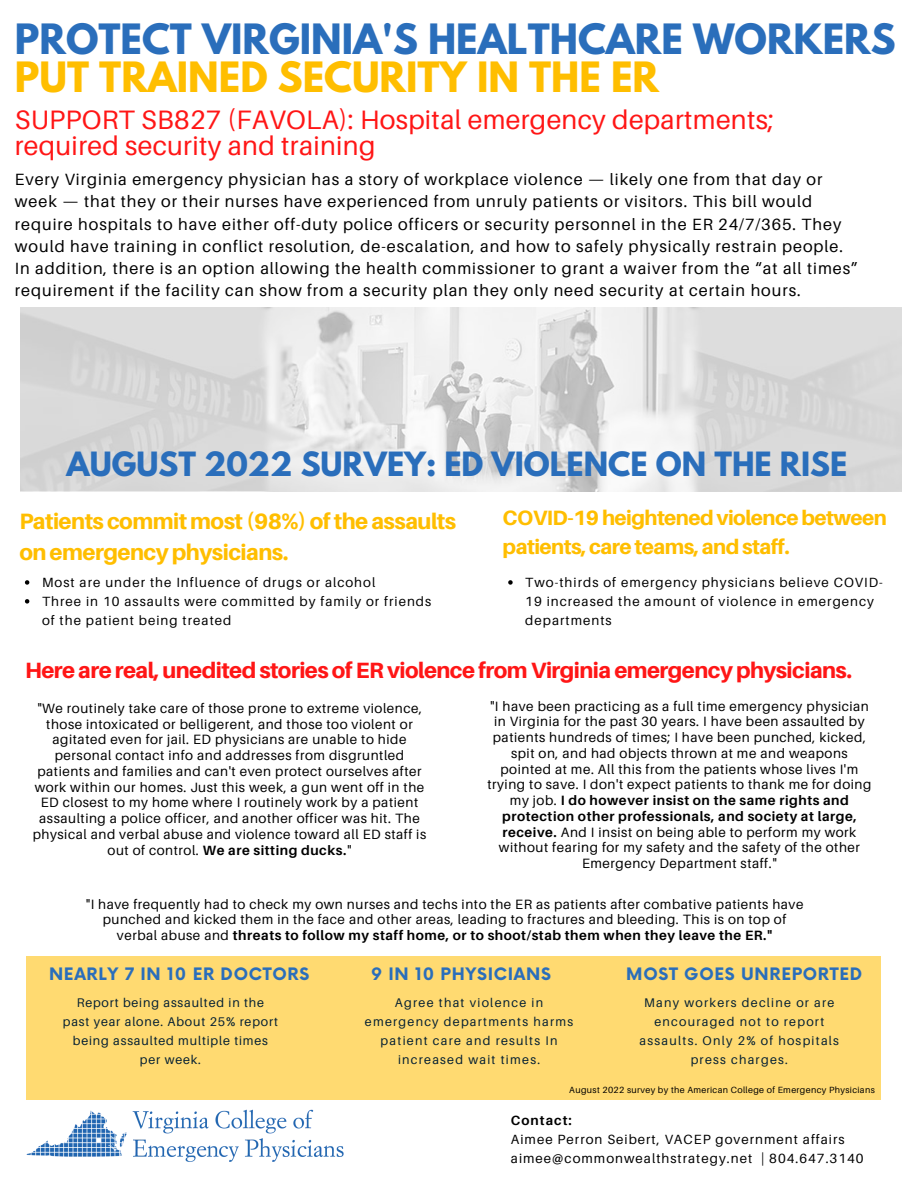
<style>
.page{position:relative;width:918px;height:1188px;background:#fff}
.page>*{position:absolute;margin:0;border:0;box-sizing:border-box;transform-origin:0 0}
.t1{font:700 37.05px "League Spartan";color:#2a6ebb}
.t2{font:700 37.05px "League Spartan";color:#ffbe00}
.t3{font:700 29.7px "League Spartan";color:#2a6ebb}
.t4{font:26.7px/25.5px "Aileron";letter-spacing:.01em;color:#ff1616}
.t5{font:800 22.2px "Aileron";letter-spacing:-.025em;color:#ff1616}
.t6{font:800 22.2px/31px "Aileron";letter-spacing:-.025em;color:#ffbe00}
.t7{font:800 20.7px/29px "Aileron";letter-spacing:-.025em;color:#ffbe00}
.t8{font:700 16.65px "Now";letter-spacing:.04em;color:#2a6ebb}
.t9{font:16.35px/22.2px "Aileron";letter-spacing:.06em;color:#000}
.t10{font:13.5px/15.8px "Aileron";letter-spacing:.04em;color:#000;text-align:center}
.t11{font:13.35px/18.9px "Aileron";letter-spacing:.075em;color:#000}
.t12{font:700 13.35px "Aileron";letter-spacing:.075em;color:#000}
.t13{font:12.6px/18.8px "Aileron";letter-spacing:.1em;color:#062133;text-align:center}
.t14{font:12.6px/18.8px "Aileron";letter-spacing:.065em;color:#062133;text-align:center}
.t15{font:9px "Aileron";letter-spacing:.04em;color:#000}
.s1{font-weight:700}
</style>
<div class="page">
<div style="left:27px;top:956px;width:854px;height:144px;background:#ffda71"></div>
<img style="left:27px;top:1109px;width:317px;height:53px">
<img style="left:21px;top:308px;width:881px;height:183px">
<svg style="left:25px;top:580px;width:4px;height:5px"></svg>
<svg style="left:25px;top:599px;width:4px;height:5px"></svg>
<svg style="left:508px;top:580px;width:5px;height:5px"></svg>
<h1 class="t1" style="left:15px;top:21px;width:882px">PROTECT VIRGINIA'S HEALTHCARE WORKERS</h1>
<h1 class="t2" style="left:15px;top:58px;width:646px">PUT TRAINED SECURITY IN THE ER</h1>
<h3 class="t4" style="left:15px;top:107px;width:761px">SUPPORT SB827 (FAVOLA): Hospital emergency departments; required security and training</h3>
<p class="t9" style="left:15px;top:168px;width:845px">Every Virginia emergency physician has a story of workplace violence — likely one from that day or week — that they or their nurses have experienced from unruly patients or visitors. This bill would require hospitals to have either off-duty police officers or security personnel in the ER 24/7/365. They would have training in conflict resolution, de-escalation, and how to safely physically restrain people.<br>In addition, there is an option allowing the health commissioner to grant a waiver from the “at all times” requirement if the facility can show from a security plan they only need security at certain hours.</p>
<h2 class="t3" style="left:67px;top:449px;width:782px">AUGUST 2022 SURVEY: ED VIOLENCE ON THE RISE</h2>
<h3 class="t6" style="left:19px;top:505px;width:438px">Patients commit most (98%) of the assaults on emergency physicians.</h3>
<p class="t11" style="left:42px;top:572px;width:391px">Most are under the Influence of drugs or alcohol<br>Three in 10 assaults were committed by family or friends of the patient being treated</p>
<h3 class="t7" style="left:503px;top:503px;width:386px">COVID-19 heightened violence between patients, care teams, and staff.</h3>
<p class="t11" style="left:525px;top:572px;width:359px">Two-thirds of emergency physicians believe COVID-<br>19 increased the amount of violence in emergency departments</p>
<h3 class="t5" style="left:25px;top:657px;width:829px">Here are real, unedited stories of ER violence from Virginia emergency physicians.</h3>
<p class="t10" style="left:487px;top:698px;width:386px">"I have been practicing as a full time emergency physician in Virginia for the past 30 years. I have been assaulted by patients hundreds of times; I have been punched, kicked, spit on, and had objects thrown at me and weapons pointed at me. All this from the patients whose lives I'm trying to save. I don't expect patients to thank me for doing my job. <span class="s1">I do however insist on the same rights and protection other professionals, and society at large, receive.</span> And I insist on being able to perform my work without fearing for my safety and the safety of the other Emergency Department staff."</p>
<p class="t10" style="left:86px;top:896px;width:719px">"I have frequently had to check my own nurses and techs into the ER as patients after combative patients have punched and kicked them in the face and other areas, leading to fractures and bleeding. This is on top of verbal abuse and <span class="s1">threats to follow my staff home, or to shoot/stab them when they leave the ER."</span></p>
<p class="t10" style="left:33px;top:700px;width:395px">"We routinely take care of those prone to extreme violence, those intoxicated or belligerent, and those too violent or agitated even for jail. ED physicians are unable to hide personal contact info and addresses from disgruntled patients and families and can't even protect ourselves after work within our homes. Just this week, a gun went off in the ED closest to my home where I routinely work by a patient assaulting a police officer, and another officer was hit. The physical and verbal abuse and violence toward all ED staff is out of control. <span class="s1">We are sitting ducks.</span>"</p>
<p class="t8" style="left:49px;top:965px;width:262px">NEARLY 7 IN 10 ER DOCTORS</p>
<p class="t14" style="left:63px;top:993px;width:217px">Report being assaulted in the past year alone. About 25% report being assaulted multiple times per week.</p>
<p class="t8" style="left:371px;top:965px;width:182px">9 IN 10 PHYSICIANS</p>
<p class="t13" style="left:365px;top:993px;width:210px">Agree that violence in emergency departments harms patient care and results In increased wait times.</p>
<p class="t8" style="left:626px;top:965px;width:237px">MOST GOES UNREPORTED</p>
<p class="t13" style="left:640px;top:993px;width:201px">Many workers decline or are encouraged not to report assaults. Only 2% of hospitals press charges.</p>
<p class="t15" style="left:569px;top:1085px;width:307px">August 2022 survey by the American College of Emergency Physicians</p>
<p class="t12" style="left:511px;top:1112px;width:62px">Contact:</p>
<p class="t11" style="left:511px;top:1129px;width:354px">Aimee Perron Seibert, VACEP government affairs aimee@commonwealthstrategy.net | 804.647.3140</p>
</div>
